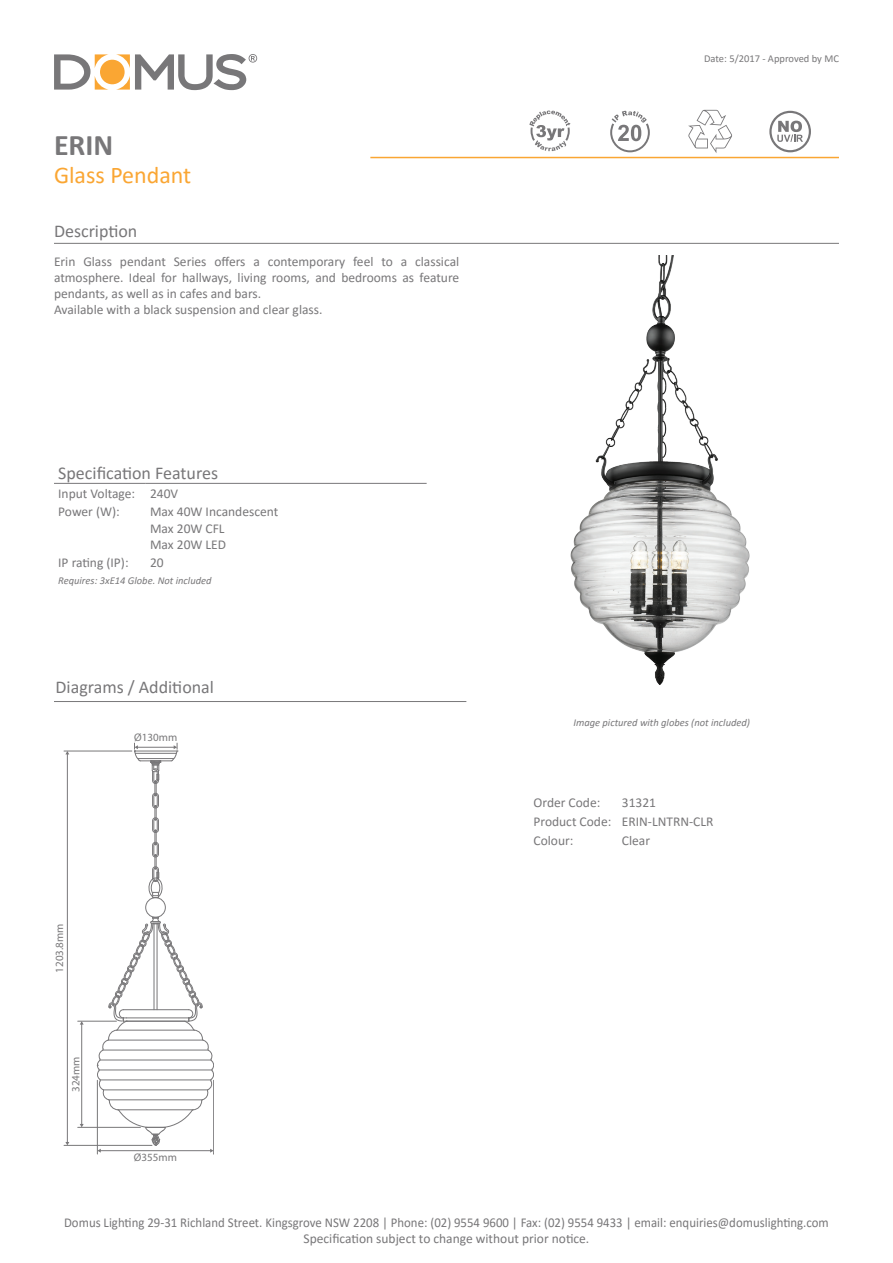
<style>
.page{position:relative;width:893px;height:1263px;background:#fff}
.page>*{position:absolute;margin:0;border:0;box-sizing:border-box;transform-origin:0 0}
.t1{font:700 30px "Calibri";color:#787779}
.t2{font:24px "Calibri";color:#faa633}
.t3{font:18px "Calibri";color:#787779}
.t4{font:13.5px/16.2px "Calibri";color:#787779}
.t5{font:13.5px/16.2px "Calibri";color:#787779;text-align:center;scale:.95 1}
.t6{font:11.1px "Myriad Pro";color:#787779}
.t7{font:italic 10.5px "Calibri";color:#787779}
.t8{font:10.5px "Calibri";color:#787779}
</style>
<div class="page">
<svg style="left:54px;top:54px;width:55px;height:36px"></svg>
<svg style="left:116px;top:54px;width:141px;height:36px"></svg>
<div style="left:100px;top:60px;width:25px;height:24px;background:#faa633;border-radius:50%"></div>
<hr style="left:370px;top:157px;width:469px;height:1px;background:#faa633">
<hr style="left:54px;top:243px;width:785px;height:1px;background:#787779">
<svg style="left:688px;top:110px;width:44px;height:43px"></svg>
<svg style="left:769px;top:111px;width:42px;height:41px"></svg>
<svg style="left:610px;top:111px;width:40px;height:41px"></svg>
<svg style="left:529px;top:111px;width:42px;height:40px"></svg>
<hr style="left:54px;top:483px;width:92px;height:1px;background:#787779">
<hr style="left:146px;top:483px;width:281px;height:1px;background:#787779">
<img style="left:570px;top:256px;width:180px;height:429px">
<hr style="left:54px;top:701px;width:412px;height:1px;background:#787779">
<div style="left:145px;top:897px;width:21px;height:20px;border:1px solid #787779;border-radius:50%"></div>
<hr style="left:140px;top:761px;width:31px;height:1px;background:#787779">
<hr style="left:134px;top:751px;width:43px;height:1px;background:#787779">
<hr style="left:135px;top:753px;width:41px;height:1px;background:#787779">
<hr style="left:138px;top:758px;width:36px;height:1px;background:#787779">
<svg style="left:148px;top:761px;width:15px;height:137px"></svg>
<hr style="left:64px;top:1145px;width:88px;height:1px;background:#787779">
<hr style="left:64px;top:751px;width:68px;height:1px;background:#787779">
<hr style="left:67px;top:754px;width:1px;height:388px;background:#787779">
<hr style="left:137px;top:747px;width:37px;height:1px;background:#787779">
<hr style="left:78px;top:1127px;width:62px;height:1px;background:#787779">
<hr style="left:78px;top:1021px;width:38px;height:1px;background:#787779">
<hr style="left:81px;top:1024px;width:1px;height:100px;background:#787779">
<svg style="left:134px;top:743px;width:7px;height:18px"></svg>
<svg style="left:171px;top:743px;width:7px;height:18px"></svg>
<svg style="left:97px;top:917px;width:117px;height:237px"></svg>
<h1 class="t1" style="left:54px;top:123px;width:61px">ERIN</h1>
<h2 class="t2" style="left:54px;top:158px;width:139px">Glass Pendant</h2>
<h3 class="t3" style="left:54px;top:219px;width:85px">Description</h3>
<p class="t4" style="left:54px;top:253px;width:407px">Erin Glass pendant Series offers a contemporary feel to a classical atmosphere. Ideal for hallways, living rooms, and bedrooms as feature pendants, as well as in cafes and bars.<br>Available with a black suspension and clear glass.</p>
<h3 class="t3" style="left:58px;top:461px;width:161px">Specification Features</h3>
<p class="t4" style="left:58px;top:484px;width:121px;line-height:18.6px">Input Voltage: 240V<br>Power (W):</p>
<p class="t4" style="left:150px;top:503px;width:130px">Max 40W Incandescent<br>Max 20W CFL<br>Max 20W LED</p>
<p class="t4" style="left:58px;top:554px;width:72px">IP rating (IP):</p>
<p class="t4" style="left:150px;top:554px;width:15px">20</p>
<p class="t7" style="left:58px;top:573px;width:155px">Requires: 3xE14 Globe. Not included</p>
<h3 class="t3" style="left:56px;top:675px;width:160px">Diagrams / Additional</h3>
<p class="t6" style="left:134px;top:730px;width:45px">Ø130mm</p>
<p class="t6" style="left:53px;top:973px;width:51px;rotate:-90deg">1203.8mm</p>
<p class="t6" style="left:69px;top:1092px;width:37px;rotate:-90deg">324mm</p>
<p class="t6" style="left:134px;top:1150px;width:45px">Ø355mm</p>
<p class="t8" style="left:704px;top:51px;width:136px">Date: 5/2017 - Approved by MC</p>
<p class="t7" style="left:573px;top:715px;width:178px">Image pictured with globes (not included)</p>
<p class="t4" style="left:534px;top:794px;width:68px">Order Code:</p>
<p class="t4" style="left:534px;top:793px;width:181px;line-height:18.6px;text-indent:88px">31321<br>Product Code: ERIN-LNTRN-CLR<br>Colour:</p>
<p class="t4" style="left:622px;top:832px;width:30px">Clear</p>
<p class="t5" style="left:64px;top:1214px;width:806px">Domus Lighting 29-31 Richland Street. Kingsgrove NSW 2208 | Phone: (02) 9554 9600 | Fax: (02) 9554 9433 | email: enquiries@domuslighting.com<br>Specification subject to change without prior notice.</p>
</div>
